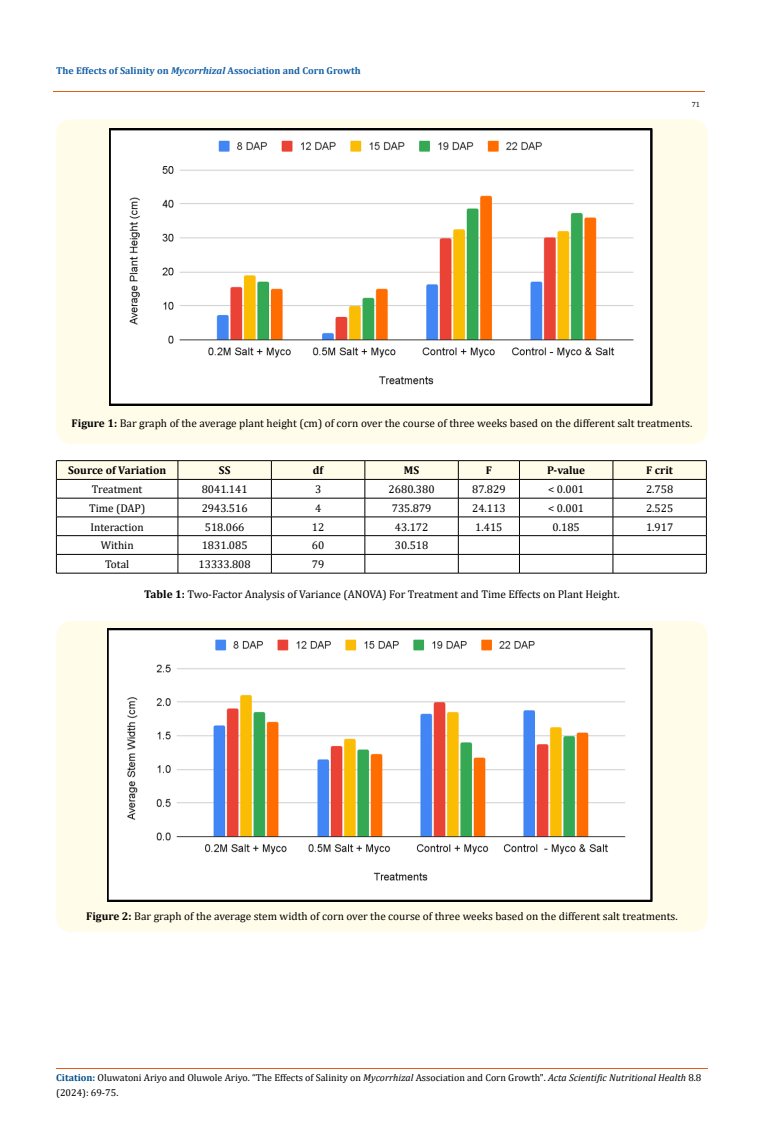
<style>
.page{position:relative;width:764px;height:1140px;background:#fff}
.page>*{position:absolute;margin:0;border:0;box-sizing:border-box;transform-origin:0 0}
.t1{font:11.25px "Cambria";color:#000}
.t2{font:700 11.25px "Cambria";color:#000}
.t3{font:10px/15px "Cambria";color:#000}
.t4{font:700 10px "Cambria";color:#1560a6}
.t5{font:7.5px "Cambria";color:#000}
.s1{font-style:italic}
.s2{font-weight:700}
.s3{font-weight:700;color:#035089}
</style>
<div class="page">
<hr style="left:54px;top:92px;width:651px;height:1px;background:#e05d1a">
<div style="left:56px;top:119px;width:651px;height:325px;background:#fffde9;border-radius:15px"></div>
<img style="left:109px;top:129px;width:543px;height:276px">
<hr style="left:56px;top:460px;width:122px;height:1px;background:#000">
<hr style="left:178px;top:460px;width:93px;height:1px;background:#000">
<hr style="left:271px;top:460px;width:94px;height:1px;background:#000">
<hr style="left:365px;top:460px;width:93px;height:1px;background:#000">
<hr style="left:458px;top:460px;width:61px;height:1px;background:#000">
<hr style="left:519px;top:460px;width:94px;height:1px;background:#000">
<hr style="left:613px;top:460px;width:93px;height:1px;background:#000">
<svg style="left:56px;top:461px;width:651px;height:112px"></svg>
<hr style="left:56px;top:573px;width:122px;height:1px;background:#000">
<hr style="left:178px;top:573px;width:93px;height:1px;background:#000">
<hr style="left:271px;top:573px;width:94px;height:1px;background:#000">
<hr style="left:365px;top:573px;width:93px;height:1px;background:#000">
<hr style="left:458px;top:573px;width:61px;height:1px;background:#000">
<hr style="left:519px;top:573px;width:94px;height:1px;background:#000">
<hr style="left:613px;top:573px;width:93px;height:1px;background:#000">
<div style="left:56px;top:621px;width:651px;height:311px;background:#fffde9;border-radius:15px"></div>
<img style="left:108px;top:629px;width:544px;height:272px">
<hr style="left:56px;top:1068px;width:651px;height:1px;background:#e05d1a">
<p class="t4" style="left:56px;top:63px;width:306px">The Effects of Salinity on <span class="s1">Mycorrhizal</span> Association and Corn Growth</p>
<p class="t5" style="left:692px;top:100px;width:10px">71</p>
<p class="t1" style="left:72px;top:416px;width:622px"><span class="s2">Figure 1:</span> Bar graph of the average plant height (cm) of corn over the course of three weeks based on the different salt treatments.</p>
<p class="t2" style="left:68px;top:463px;width:100px">Source of Variation</p>
<p class="t2" style="left:219px;top:463px;width:13px">SS</p>
<p class="t2" style="left:313px;top:463px;width:12px">df</p>
<p class="t2" style="left:404px;top:463px;width:17px">MS</p>
<p class="t2" style="left:486px;top:463px;width:8px">F</p>
<p class="t2" style="left:547px;top:463px;width:40px">P-value</p>
<p class="t2" style="left:646px;top:463px;width:28px">F crit</p>
<p class="t1" style="left:92px;top:483px;width:52px">Treatment</p>
<p class="t1" style="left:202px;top:483px;width:47px">8041.141</p>
<p class="t1" style="left:315px;top:483px;width:8px">3</p>
<p class="t1" style="left:389px;top:483px;width:47px">2680.380</p>
<p class="t1" style="left:472px;top:483px;width:35px">87.829</p>
<p class="t1" style="left:548px;top:483px;width:37px">&lt; 0.001</p>
<p class="t1" style="left:646px;top:483px;width:29px">2.758</p>
<p class="t1" style="left:89px;top:501px;width:58px">Time (DAP)</p>
<p class="t1" style="left:202px;top:501px;width:47px">2943.516</p>
<p class="t1" style="left:315px;top:501px;width:8px">4</p>
<p class="t1" style="left:392px;top:501px;width:41px">735.879</p>
<p class="t1" style="left:472px;top:501px;width:35px">24.113</p>
<p class="t1" style="left:548px;top:501px;width:37px">&lt; 0.001</p>
<p class="t1" style="left:646px;top:501px;width:29px">2.525</p>
<p class="t1" style="left:91px;top:520px;width:55px">Interaction</p>
<p class="t1" style="left:205px;top:520px;width:41px">518.066</p>
<p class="t1" style="left:312px;top:520px;width:14px">12</p>
<p class="t1" style="left:395px;top:520px;width:35px">43.172</p>
<p class="t1" style="left:475px;top:520px;width:29px">1.415</p>
<p class="t1" style="left:552px;top:520px;width:29px">0.185</p>
<p class="t1" style="left:646px;top:520px;width:29px">1.917</p>
<p class="t1" style="left:101px;top:539px;width:34px">Within</p>
<p class="t1" style="left:202px;top:539px;width:47px">1831.085</p>
<p class="t1" style="left:312px;top:539px;width:14px">60</p>
<p class="t1" style="left:395px;top:539px;width:35px">30.518</p>
<p class="t1" style="left:105px;top:558px;width:26px">Total</p>
<p class="t1" style="left:199px;top:558px;width:54px">13333.808</p>
<p class="t1" style="left:312px;top:558px;width:14px">79</p>
<p class="t1" style="left:144px;top:587px;width:477px"><span class="s2">Table 1:</span> Two-Factor Analysis of Variance (ANOVA) For Treatment and Time Effects on Plant Height.</p>
<p class="t1" style="left:86px;top:909px;width:593px"><span class="s2">Figure 2:</span> Bar graph of the average stem width of corn over the course of three weeks based on the different salt treatments.</p>
<p class="t3" style="left:56px;top:1070px;width:647px"><span class="s3">Citation:</span> Oluwatoni Ariyo and Oluwole Ariyo. “The Effects of Salinity on <span class="s1">Mycorrhizal</span> Association and Corn Growth". <span class="s1">Acta Scientific Nutritional Health</span> 8.8 (2024): 69-75.</p>
</div>
